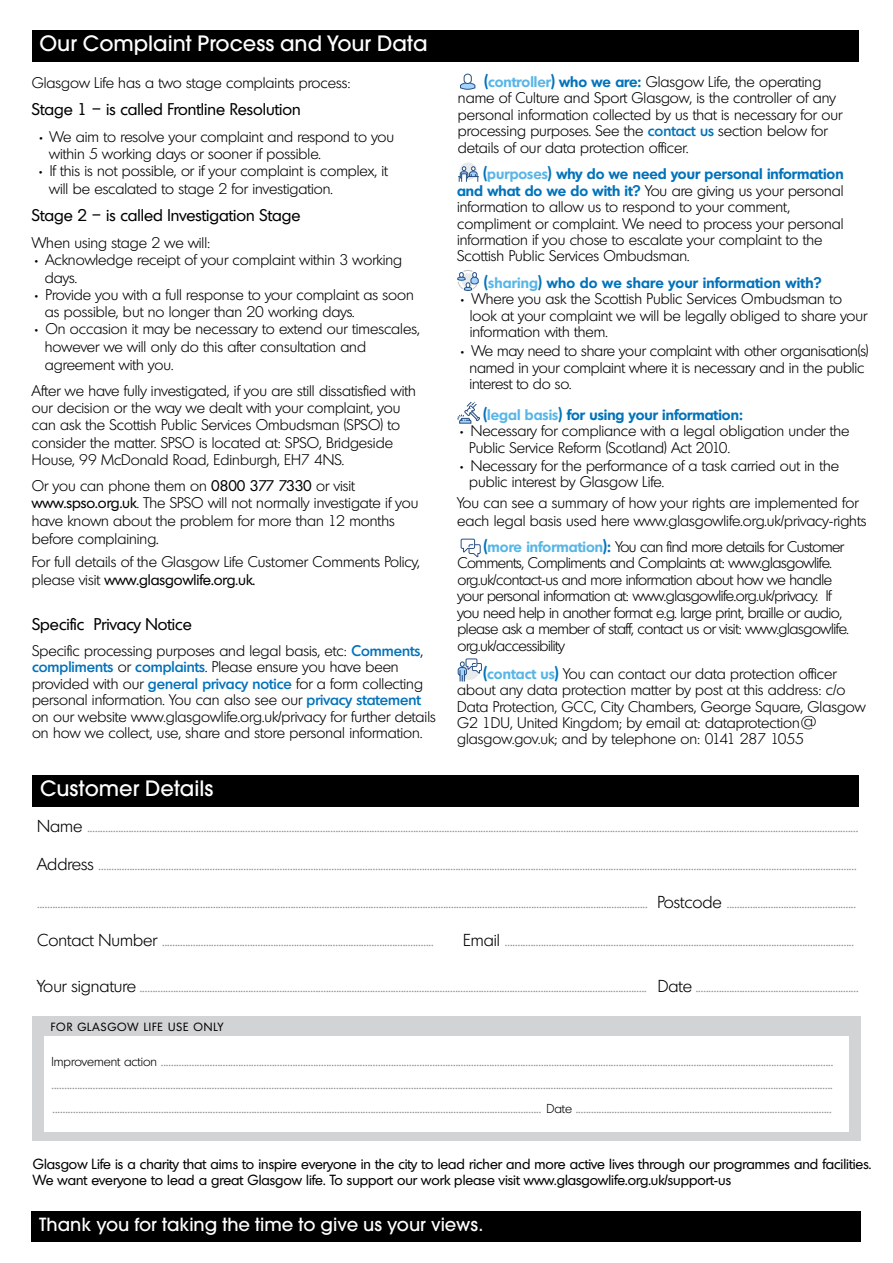
<style>
.page{position:relative;width:893px;height:1263px;background:#fff}
.page>*{position:absolute;margin:0;border:0;box-sizing:border-box;transform-origin:0 0}
.t1{font:500 21px "Avant Garde";color:#fff}
.t2{font:500 18px "Avant Garde";color:#fff}
.t3{font:300 16.8px/23.7px "Montreal TS";color:#939598;text-align:justify}
.t4{font:16.5px "Montreal TS";color:#000}
.t5{font:300 15px/16.5px "Montreal TS";color:#000}
.t6{font:300 15px/16.5px "Montreal TS";letter-spacing:-.025em;color:#000}
.t7{font:600 15px "Montreal TS";letter-spacing:.01em;color:#0272ba}
.t8{font:14.25px/16.5px "Montreal TS";color:#000}
.t9{font:11.55px "Montreal TS";letter-spacing:.075em;color:#000}
.s1{font-weight:600}
.s2{font-weight:400}
.s3{font-size:16.5px}
.s4{font-weight:500;color:#0272ba}
.s5{font-weight:600;color:#0272ba}
.s6{font-weight:600;color:#58b6e7}
.s7{color:#58b6e7}
.s8{color:#000}
.s9{font-size:12.6px;color:#000}
</style>
<div class="page">
<div style="left:32px;top:775px;width:827px;height:32px;background:#000"></div>
<div style="left:32px;top:30px;width:827px;height:32px;background:#000"></div>
<div style="left:32px;top:1211px;width:829px;height:31px;background:#000"></div>
<div style="left:32px;top:1016px;width:829px;height:125px;background:#d1d3d4"></div>
<div style="left:44px;top:1036px;width:805px;height:95px;background:#fff"></div>
<svg style="left:460px;top:82px;width:16px;height:8px"></svg>
<div style="left:464px;top:74px;width:8px;height:10px;border:1px solid #294f82;border-radius:3px"></div>
<div style="left:460px;top:162px;width:17px;height:18px;background:#e8ebeb;border-radius:50%"></div>
<svg style="left:458px;top:166px;width:21px;height:16px"></svg>
<svg style="left:457px;top:270px;width:22px;height:21px"></svg>
<svg style="left:457px;top:401px;width:23px;height:23px"></svg>
<svg style="left:460px;top:538px;width:21px;height:19px"></svg>
<svg style="left:457px;top:658px;width:25px;height:24px"></svg>
<h1 class="t1" style="left:40px;top:31px;width:390px">Our Complaint Process and Your Data</h1>
<p class="t5" style="left:32px;top:74px;width:320px">Glasgow Life has a two stage complaints process:</p>
<p class="t4" style="left:32px;top:98px;width:270px">Stage 1 – is called Frontline Resolution</p>
<p class="t5" style="left:49px;top:127px;width:346px;line-height:17.2px;text-indent:-13px"><span class="s1">•</span> We aim to resolve your complaint and respond to you within 5 working days or sooner if possible.</p>
<p class="t5" style="left:49px;top:161px;width:340px;line-height:18px;text-indent:-13px"><span class="s1">•</span> If this is not possible, or if your complaint is complex, it will be escalated to stage 2 for investigation.</p>
<p class="t4" style="left:32px;top:205px;width:270px">Stage 2 – is called Investigation Stage</p>
<p class="t5" style="left:32px;top:234px;width:180px">When using stage 2 we will:</p>
<p class="t5" style="left:45px;top:251px;width:359px;line-height:17.2px;text-indent:-13px"><span class="s1">•</span> Acknowledge receipt of your complaint within 3 working days.</p>
<p class="t5" style="left:45px;top:285px;width:370px;line-height:17.2px;text-indent:-13px"><span class="s1">•</span> Provide you with a full response to your complaint as soon as possible, but no longer than 20 working days.</p>
<p class="t5" style="left:45px;top:320px;width:376px;line-height:17.7px;text-indent:-13px"><span class="s1">•</span> On occasion it may be necessary to extend our timescales, however we will only do this after consultation and agreement with you.</p>
<p class="t5" style="left:32px;top:381px;width:385px;line-height:17.2px">After we have fully investigated, if you are still dissatisfied with our decision or the way we dealt with your complaint, you can ask the Scottish Public Services Ombudsman (SPSO) to consider the matter. SPSO is located at: SPSO, Bridgeside House, 99 McDonald Road, Edinburgh, EH7 4NS.</p>
<p class="t5" style="left:32px;top:477px;width:388px;line-height:17.5px">Or you can phone them on <span class="s2">0800 377 7330</span> or visit <span class="s2">www.spso.org.uk</span>. The SPSO will not normally investigate if you have known about the problem for more than 12 months before complaining<span class="s3">.</span></p>
<p class="t5" style="left:32px;top:552px;width:390px;line-height:18px">For full details of the Glasgow Life Customer Comments Policy, please visit <span class="s2">www.glasgowlife.org.uk.</span></p>
<p class="t4" style="left:32px;top:614px;width:161px">Specific Privacy Notice</p>
<p class="t5" style="left:32px;top:642px;width:405px">Specific processing purposes and legal basis, etc: <span class="s4">Comments</span>, <span class="s4">compliments</span> or <span class="s4">complaints</span>. Please ensure you have been provided with our <span class="s4">general privacy notice</span> for a form collecting personal information. You can also see our <span class="s4">privacy statement </span>on our website www.glasgowlife.org.uk/privacy for further details on how we collect, use, share and store personal information.</p>
<p class="t5" style="left:458px;top:73px;width:386px;text-indent:26px"><span class="s5">(</span><span class="s6">controller</span><span class="s5">) who we are:</span> Glasgow Life, the operating name of Culture and Sport Glasgow, is the controller of any personal information collected by us that is necessary for our processing purposes. See the <span class="s4">contact us</span> section below for details of our data protection officer.</p>
<p class="t5" style="left:457px;top:165px;width:388px;text-indent:26px"><span class="s5">(</span><span class="s6">purposes</span><span class="s5">) why do we need your personal information and what do we do with it?</span> You are giving us your personal information to allow us to respond to your comment, compliment or complaint. We need to process your personal information if you chose to escalate your complaint to the Scottish Public Services Ombudsman.</p>
<p class="t7" style="left:484px;top:273px;width:339px">(<span class="s7">sharing</span>) who do we share your information with?</p>
<p class="t5" style="left:470px;top:290px;width:399px;text-indent:-12px"><span class="s1">•</span> Where you ask the Scottish Public Services Ombudsman to look at your complaint we will be legally obliged to share your information with them.</p>
<p class="t5" style="left:469px;top:342px;width:401px;text-indent:-12px"><span class="s1">•</span> We may need to share your complaint with other organisation(s) named in your complaint where it is necessary and in the public interest to do so.</p>
<p class="t7" style="left:483px;top:405px;width:261px">(<span class="s7">legal basis</span>) for using your information:</p>
<p class="t5" style="left:469px;top:422px;width:382px;text-indent:-12px"><span class="s1">•</span> Necessary for compliance with a legal obligation under the<br>Public Service Reform (Scotland) Act 2010.</p>
<p class="t5" style="left:469px;top:457px;width:371px;text-indent:-12px"><span class="s1">•</span> Necessary for the performance of a task carried out in the public interest by Glasgow Life.</p>
<p class="t5" style="left:457px;top:493px;width:411px;line-height:18px">You can see a summary of how your rights are implemented for each legal basis used here www.glasgowlife.org.uk/privacy-rights</p>
<p class="t6" style="left:457px;top:538px;width:393px;text-indent:26px"><span class="s5">(</span><span class="s6">more information</span><span class="s5">):</span> You can find more details for Customer Comments, Compliments and Complaints at: www.glasgowlife. org.uk/contact-us and more information about how we handle your personal information at: www.glasgowlife.org.uk/privacy. If you need help in another format e.g. large print, braille or audio, please ask a member of staff, contact us or visit: www.glasgowlife. org.uk/accessibility</p>
<p class="t5" style="left:457px;top:665px;width:410px;text-indent:26px"><span class="s5">(</span><span class="s6">contact us</span><span class="s5">)</span> You can contact our data protection officer about any data protection matter by post at this address: c/o Data Protection, GCC, City Chambers, George Square, Glasgow G2 1DU, United Kingdom; by email at: dataprotection@ glasgow.gov.uk; and by telephone on: 0141 287 1055</p>
<h1 class="t1" style="left:40px;top:776px;width:175px">Customer Details</h1>
<p class="t3" style="left:37px;top:814px;width:823px"><span class="s8">Name</span> ..........................................................................................................................................................................................................................................................................................................</p>
<p class="t3" style="left:37px;top:852px;width:821px"><span class="s8">Address</span> .....................................................................................................................................................................................................................................................................................................</p>
<p class="t3" style="left:37px;top:890px;width:820px">............................................................................................................................................................................................................................................ <span class="s8">Postcode</span> ..................................................</p>
<p class="t3" style="left:37px;top:927px;width:398px"><span class="s8">Contact Number</span> .........................................................................................................</p>
<p class="t3" style="left:463px;top:927px;width:393px"><span class="s8">Email</span> .......................................................................................................................................</p>
<p class="t3" style="left:37px;top:965px;width:7px">..</p>
<p class="t3" style="left:37px;top:974px;width:823px"><span class="s8">Your signature</span> .................................................................................................................................................................................................... <span class="s8">Date</span> ...............................................................</p>
<p class="t9" style="left:51px;top:1019px;width:174px">FOR GLASGOW LIFE USE ONLY</p>
<p class="t3" style="left:51px;top:1047px;width:783px"><span class="s9">Improvement action</span> .................................................................................................................................................................................................................................................................... .............................................................................................................................................................................................................................................................................................................. ............................................................................................................................................................................................. <span class="s9">Date</span> ...................................................................................................</p>
<p class="t8" style="left:33px;top:1155px;width:840px">Glasgow Life is a charity that aims to inspire everyone in the city to lead richer and more active lives through our programmes and facilities.<br>We want everyone to lead a great Glasgow life. To support our work please visit www.glasgowlife.org.uk/support-us</p>
<p class="t2" style="left:39px;top:1213px;width:446px">Thank you for taking the time to give us your views.</p>
</div>
